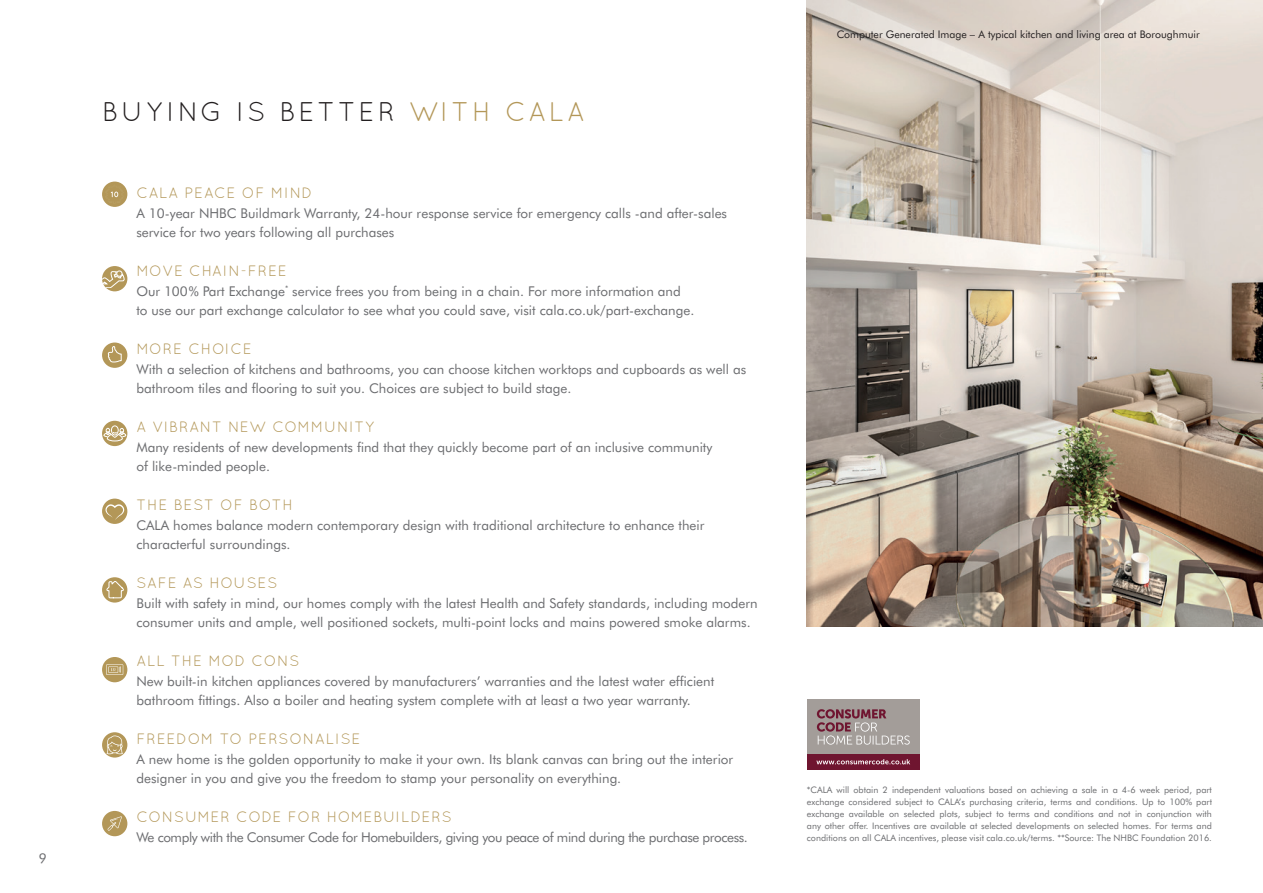
<style>
.page{position:relative;width:1263px;height:893px;background:#fff}
.page>*{position:absolute;margin:0;border:0;box-sizing:border-box;transform-origin:0 0}
.t1{font:27px "Quicksand";letter-spacing:.11em;color:#231f20}
.t2{font:15px "Quicksand";letter-spacing:.06em;color:#b39758}
.t3{font:15px "Quicksand";letter-spacing:.04em;color:#b39758}
.t4{font:13.5px/19.5px "Futura BT";color:#6c6d70}
.t5{font:13.5px "Futura BT";letter-spacing:-.03em;color:#6c6d70}
.t6{font:10.5px "Futura BT";color:#231f20}
.t7{font:9px/12px "Futura BT";color:#6c6d70;text-align:justify}
.s1{color:#b39758}
.s2{color:#fff}
</style>
<div class="page">
<div style="left:807px;top:754px;width:112px;height:16px;background:#6f1530"></div>
<svg style="left:816px;top:759px;width:94px;height:5px"></svg>
<div style="left:807px;top:700px;width:112px;height:54px;background:#a39d99"></div>
<svg style="left:817px;top:709px;width:93px;height:36px"></svg>
<div style="left:102px;top:266px;width:25px;height:25px;background:#b39758;border-radius:50%"></div>
<svg style="left:102px;top:271px;width:23px;height:17px"></svg>
<div style="left:102px;top:342px;width:25px;height:26px;background:#b39758;border-radius:50%"></div>
<svg style="left:108px;top:346px;width:14px;height:16px"></svg>
<div style="left:102px;top:182px;width:25px;height:25px;background:#b39758;border-radius:50%"></div>
<svg style="left:105px;top:185px;width:19px;height:19px"></svg>
<div style="left:102px;top:421px;width:25px;height:25px;background:#b39758;border-radius:50%"></div>
<svg style="left:103px;top:426px;width:23px;height:16px"></svg>
<div style="left:102px;top:499px;width:25px;height:25px;background:#b39758;border-radius:50%"></div>
<svg style="left:105px;top:504px;width:19px;height:16px"></svg>
<svg style="left:102px;top:577px;width:25px;height:26px"></svg>
<svg style="left:106px;top:580px;width:18px;height:18px"></svg>
<div style="left:102px;top:657px;width:25px;height:25px;background:#b39758;border-radius:50%"></div>
<svg style="left:106px;top:664px;width:17px;height:11px"></svg>
<svg style="left:102px;top:732px;width:25px;height:26px"></svg>
<svg style="left:107px;top:735px;width:16px;height:19px"></svg>
<div style="left:102px;top:811px;width:25px;height:25px;background:#b39758;border-radius:50%"></div>
<svg style="left:107px;top:816px;width:15px;height:15px"></svg>
<img style="left:807px;top:0;width:456px;height:626px">
<p class="t4" style="left:39px;top:848px;width:9px">9</p>
<h1 class="t1" style="left:102px;top:96px;width:484px">BUYING IS BETTER <span class="s1">WITH CALA</span></h1>
<p class="t2" style="left:136px;top:184px;width:177px">CALA PEACE OF MIND</p>
<p class="t4" style="left:136px;top:203px;width:592px">A 10-year NHBC Buildmark Warranty, 24-hour response service for emergency calls -and after-sales service for two years following all purchases<span class="s2">.</span></p>
<p class="t2" style="left:136px;top:262px;width:152px">MOVE CHAIN-FREE</p>
<p class="t4" style="left:136px;top:281px;width:559px">Our 100% Part Exchange<sup>*</sup> service frees you from being in a chain. For more information and to use our part exchange calculator to see what you could save, visit cala.co.uk/part-exchange.</p>
<p class="t2" style="left:136px;top:340px;width:117px">MORE CHOICE</p>
<p class="t4" style="left:136px;top:359px;width:611px">With a selection of kitchens and bathrooms, you can choose kitchen worktops and cupboards as well as bathroom tiles and flooring to suit you. Choices are subject to build stage.</p>
<p class="t2" style="left:136px;top:418px;width:239px">A VIBRANT NEW COMMUNITY</p>
<p class="t4" style="left:136px;top:437px;width:577px">Many residents of new developments find that they quickly become part of an inclusive community of like-minded people.</p>
<p class="t2" style="left:136px;top:496px;width:158px">THE BEST OF BOTH</p>
<p class="t4" style="left:136px;top:515px;width:570px">CALA homes balance modern contemporary design with traditional architecture to enhance their characterful surroundings.</p>
<p class="t2" style="left:136px;top:574px;width:142px">SAFE AS HOUSES</p>
<p class="t4" style="left:136px;top:593px;width:623px">Built with safety in mind, our homes comply with the latest Health and Safety standards, including modern consumer units and ample, well positioned sockets, multi-point locks and mains powered smoke alarms.</p>
<p class="t2" style="left:136px;top:652px;width:165px">ALL THE MOD CONS</p>
<p class="t4" style="left:136px;top:671px;width:579px">New built-in kitchen appliances covered by manufacturers’ warranties and the latest water efficient bathroom fittings. Also a boiler and heating system complete with at least a two year warranty.</p>
<p class="t2" style="left:136px;top:730px;width:226px">FREEDOM TO PERSONALISE</p>
<p class="t4" style="left:136px;top:749px;width:598px">A new home is the golden opportunity to make it your own. Its blank canvas can bring out the interior designer in you and give you the freedom to stamp your personality on everything.</p>
<p class="t3" style="left:136px;top:808px;width:317px">CONSUMER CODE FOR HOMEBUILDERS</p>
<p class="t5" style="left:136px;top:829px;width:616px">We comply with the Consumer Code for Homebuilders, giving you peace of mind during the purchase process.<span class="s2">.</span></p>
<p class="t6" style="left:837px;top:28px;width:364px">Computer Generated Image – A typical kitchen and living area at Boroughmuir</p>
<p class="t7" style="left:807px;top:784px;width:407px">*CALA will obtain 2 independent valuations based on achieving a sale in a 4-6 week period, part exchange considered subject to CALA’s purchasing criteria, terms and conditions. Up to 100% part exchange available on selected plots, subject to terms and conditions and not in conjunction with any other offer. Incentives are available at selected developments on selected homes. For terms and conditions on all CALA incentives, please visit cala.co.uk/terms. **Source: The NHBC Foundation 2016.</p>
</div>
